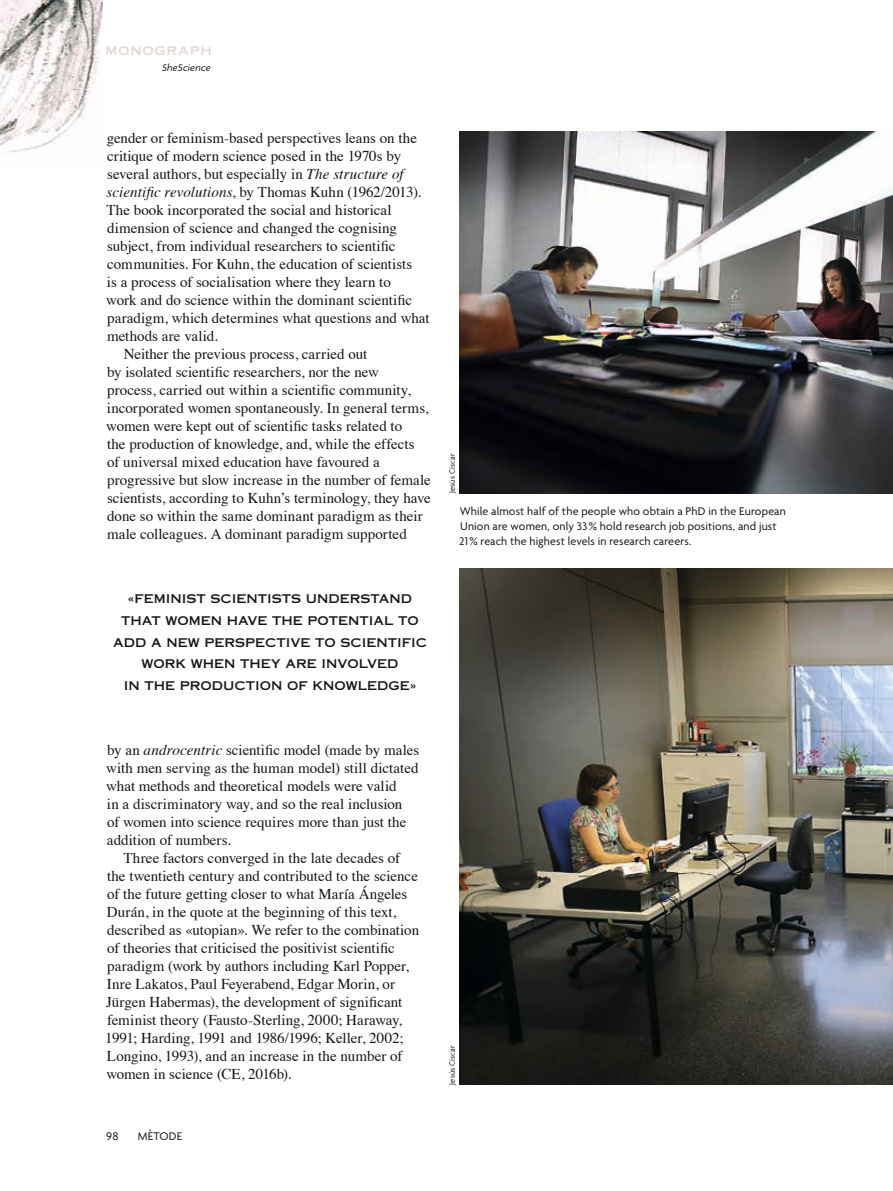
<style>
.page{position:relative;width:893px;height:1191px;background:#fff}
.page>*{position:absolute;margin:0;border:0;box-sizing:border-box;transform-origin:0 0}
.t1{font:15px/18px "Times";color:#151616}
.t2{font:12px/15px "Agenda";letter-spacing:.015em;color:#151616}
.t3{font:12px/21.8px "Copperplate Thirty One AB";color:#151616;text-align:center}
.t4{font:12px "Copperplate Thirty One AB";letter-spacing:.06em;color:#e2d7d3}
.t5{font:italic 10.5px "Agenda";letter-spacing:.015em;color:#151616}
.t6{font:8.25px "Agenda";letter-spacing:.02em;color:#151616}
.s1{font-style:italic}
</style>
<div class="page">
<img style="left:0;top:0;width:102px;height:154px">
<img style="left:459px;top:132px;width:434px;height:361px">
<img style="left:459px;top:568px;width:434px;height:516px">
<p class="t4" style="left:106px;top:44px;width:108px">MONOGRAPH</p>
<p class="t5" style="left:162px;top:61px;width:50px">SheScience</p>
<p class="t1" style="left:107px;top:128px;width:312px">gender or feminism-based perspectives leans on the</p>
<p class="t1" style="left:107px;top:146px;width:296px">critique of modern science posed in the 1970s by</p>
<p class="t1" style="left:107px;top:164px;width:298px">several authors, but especially in <span class="s1">The structure of</span></p>
<p class="t1" style="left:107px;top:182px;width:316px"><span class="s1">scientific revolutions</span>, by Thomas Kuhn (1962/2013).</p>
<p class="t1" style="left:106px;top:200px;width:287px">The book incorporated the social and historical</p>
<p class="t1" style="left:107px;top:218px;width:291px">dimension of science and changed the cognising</p>
<p class="t1" style="left:107px;top:236px;width:290px">subject, from individual researchers to scientific</p>
<p class="t1" style="left:107px;top:254px;width:307px">communities. For Kuhn, the education of scientists</p>
<p class="t1" style="left:107px;top:272px;width:286px">is a process of socialisation where they learn to</p>
<p class="t1" style="left:106px;top:290px;width:307px">work and do science within the dominant scientific</p>
<p class="t1" style="left:107px;top:308px;width:324px">paradigm, which determines what questions and what</p>
<p class="t1" style="left:107px;top:326px;width:112px">methods are valid.</p>
<p class="t1" style="left:124px;top:344px;width:245px">Neither the previous process, carried out</p>
<p class="t1" style="left:107px;top:362px;width:273px">by isolated scientific researchers, nor the new</p>
<p class="t1" style="left:107px;top:380px;width:305px">process, carried out within a scientific community,</p>
<p class="t1" style="left:107px;top:398px;width:323px">incorporated women spontaneously. In general terms,</p>
<p class="t1" style="left:106px;top:416px;width:297px">women were kept out of scientific tasks related to</p>
<p class="t1" style="left:107px;top:434px;width:309px">the production of knowledge, and, while the effects</p>
<p class="t1" style="left:107px;top:452px;width:274px">of universal mixed education have favoured a</p>
<p class="t1" style="left:107px;top:470px;width:325px">progressive but slow increase in the number of female</p>
<p class="t1" style="left:107px;top:488px;width:325px">scientists, according to Kuhn’s terminology, they have</p>
<p class="t1" style="left:107px;top:506px;width:317px">done so within the same dominant paradigm as their</p>
<p class="t1" style="left:107px;top:524px;width:301px">male colleagues. A dominant paradigm supported</p>
<p class="t3" style="left:113px;top:588px;width:315px">«FEMINIST SCIENTISTS UNDERSTAND<br>THAT WOMEN HAVE THE POTENTIAL TO<br>ADD A NEW PERSPECTIVE TO SCIENTIFIC<br>WORK WHEN THEY ARE INVOLVED<br>IN THE PRODUCTION OF KNOWLEDGE»</p>
<p class="t6" style="left:447px;top:493px;width:41px;rotate:-90deg">Jesús Císcar</p>
<p class="t2" style="left:459px;top:503px;width:328px">While almost half of the people who obtain a PhD in the European<br>Union are women, only 33% hold research job positions, and just<br>21% reach the highest levels in research careers.</p>
<p class="t1" style="left:106px;top:740px;width:314px">by an <span class="s1">androcentric</span> scientific model (made by males with men serving as the human model) still dictated what methods and theoretical models were valid<br>in a discriminatory way, and so the real inclusion<br>of women into science requires more than just the addition of numbers.</p>
<p class="t1" style="left:105px;top:848px;width:315px;text-indent:18px">Three factors converged in the late decades of the twentieth century and contributed to the science of the future getting closer to what María Ángeles Durán, in the quote at the beginning of this text, described as «utopian». We refer to the combination of theories that criticised the positivist scientific paradigm (work by authors including Karl Popper, Inre Lakatos, Paul Feyerabend, Edgar Morin, or Jürgen Habermas), the development of significant feminist theory (Fausto-Sterling, 2000; Haraway, 1991; Harding, 1991 and 1986/1996; Keller, 2002; Longino, 1993), and an increase in the number of women in science (CE, 2016b).</p>
<p class="t2" style="left:106px;top:1128px;width:14px">98</p>
<p class="t2" style="left:138px;top:1128px;width:46px">MÈTODE</p>
<p class="t6" style="left:447px;top:1084px;width:41px;rotate:-90deg">Jesús Císcar</p>
</div>
